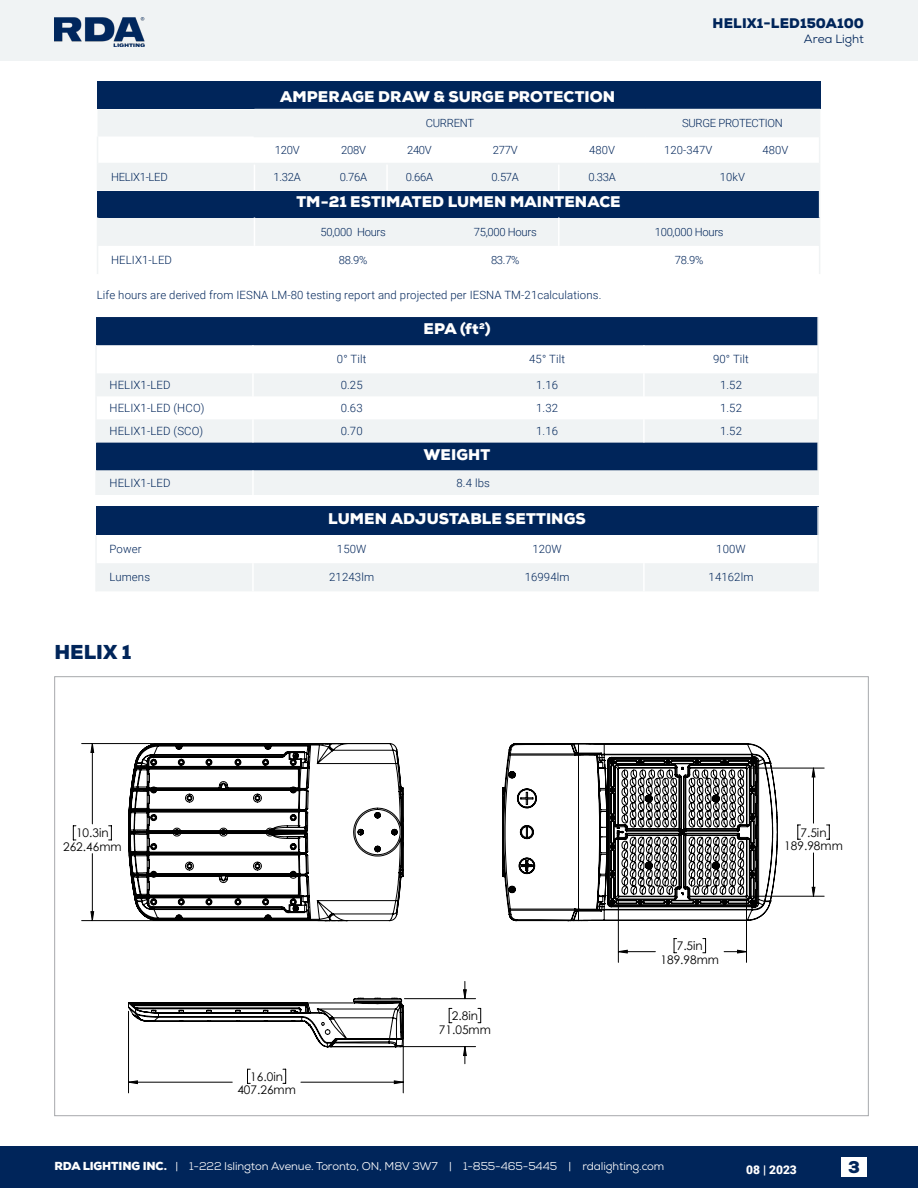
<style>
.page{position:relative;width:918px;height:1188px;background:#fff}
.page>*{position:absolute;margin:0;border:0;box-sizing:border-box;transform-origin:0 0}
.t1{font:900 19.5px "Nexa";color:#00255a}
.t2{font:900 16.5px "Nexa";color:#00255a}
.t3{font:900 15px "Nexa";letter-spacing:.005em;color:#fff}
.t4{font:900 13.5px "Nexa";letter-spacing:.005em;color:#00255a}
.t5{font:12px "Nexa";color:#00255a}
.t6{font:900 12px "Roboto";color:#fff}
.t7{font:11.85px/13.6px "Century Gothic";color:#000;text-align:center}
.t8{font:300 11.4px "Roboto";letter-spacing:.01em;color:#00255a}
.t9{font:300 11.25px "Roboto";letter-spacing:-.025em;color:#00255a}
.t10{font:11.25px "Nexa";letter-spacing:-.01em;color:#fff}
.s1{font-weight:900}
</style>
<div class="page">
<div style="left:0;top:1147px;width:918px;height:41px;background:#00255a"></div>
<div style="left:0;top:0;width:918px;height:60px;background:#f0f3f4"></div>
<img style="left:54px;top:18px;width:91px;height:29px">
<div style="left:841px;top:1158px;width:26px;height:19px;background:#fff"></div>
<div style="left:97px;top:82px;width:723px;height:27px;background:#00255a"></div>
<svg style="left:98px;top:110px;width:721px;height:136px;fill:#f0f3f4"></svg>
<div style="left:98px;top:191px;width:722px;height:27px;background:#00255a"></div>
<svg style="left:645px;top:110px;width:1px;height:26px"></svg>
<svg style="left:97px;top:137px;width:1px;height:53px"></svg>
<svg style="left:97px;top:218px;width:1px;height:56px"></svg>
<svg style="left:819px;top:110px;width:1px;height:164px"></svg>
<hr style="left:386px;top:137px;width:2px;height:26px;background:#fff">
<hr style="left:558px;top:137px;width:2px;height:26px;background:#fff">
<hr style="left:730px;top:137px;width:2px;height:26px;background:#fff">
<svg style="left:254px;top:137px;width:1px;height:54px"></svg>
<hr style="left:386px;top:164px;width:2px;height:27px;background:#fff">
<hr style="left:558px;top:164px;width:2px;height:27px;background:#fff">
<hr style="left:558px;top:218px;width:2px;height:28px;background:#fff">
<svg style="left:254px;top:218px;width:1px;height:28px"></svg>
<hr style="left:98px;top:163px;width:156px;height:1px;background:#f0f3f4">
<hr style="left:254px;top:163px;width:66px;height:1px;background:#f0f3f4">
<hr style="left:320px;top:163px;width:67px;height:1px;background:#f0f3f4">
<hr style="left:387px;top:163px;width:65px;height:1px;background:#f0f3f4">
<hr style="left:452px;top:163px;width:107px;height:1px;background:#f0f3f4">
<hr style="left:559px;top:163px;width:86px;height:1px;background:#f0f3f4">
<hr style="left:645px;top:163px;width:86px;height:1px;background:#f0f3f4">
<hr style="left:731px;top:163px;width:88px;height:1px;background:#f0f3f4">
<hr style="left:254px;top:109px;width:66px;height:1px;background:#f0f3f4">
<hr style="left:320px;top:109px;width:67px;height:1px;background:#f0f3f4">
<hr style="left:387px;top:109px;width:65px;height:1px;background:#f0f3f4">
<hr style="left:452px;top:109px;width:107px;height:1px;background:#f0f3f4">
<hr style="left:559px;top:109px;width:86px;height:1px;background:#f0f3f4">
<hr style="left:254px;top:136px;width:66px;height:1px;background:#f0f3f4">
<hr style="left:320px;top:136px;width:67px;height:1px;background:#f0f3f4">
<hr style="left:387px;top:136px;width:65px;height:1px;background:#f0f3f4">
<hr style="left:452px;top:136px;width:107px;height:1px;background:#f0f3f4">
<hr style="left:645px;top:109px;width:86px;height:1px;background:#f0f3f4">
<hr style="left:731px;top:109px;width:89px;height:1px;background:#f0f3f4">
<hr style="left:559px;top:136px;width:86px;height:1px;background:#f0f3f4">
<hr style="left:645px;top:136px;width:86px;height:1px;background:#f0f3f4">
<hr style="left:731px;top:136px;width:88px;height:1px;background:#f0f3f4">
<hr style="left:55px;top:1187px;width:813px;height:1px;background:#000">
<hr style="left:903px;top:677px;width:1px;height:439px;background:#000">
<svg style="left:73px;top:825px;width:3px;height:16px"></svg>
<hr style="left:82px;top:743px;width:260px;height:1px;background:#000">
<hr style="left:82px;top:920px;width:260px;height:1px;background:#000">
<hr style="left:128px;top:1011px;width:1px;height:82px;background:#000">
<hr style="left:403px;top:1011px;width:1px;height:82px;background:#000">
<svg style="left:827px;top:825px;width:3px;height:15px"></svg>
<hr style="left:750px;top:896px;width:74px;height:1px;background:#000">
<hr style="left:750px;top:768px;width:74px;height:1px;background:#000">
<svg style="left:91px;top:744px;width:724px;height:340px"></svg>
<div style="left:96px;top:507px;width:722px;height:28px;background:#00255a"></div>
<div style="left:97px;top:563px;width:720px;height:28px;background:#f0f3f4"></div>
<hr style="left:817px;top:507px;width:2px;height:28px;background:#f0f3f4">
<hr style="left:95px;top:535px;width:2px;height:28px;background:#f0f3f4">
<hr style="left:817px;top:535px;width:2px;height:28px;background:#f0f3f4">
<hr style="left:95px;top:563px;width:2px;height:28px;background:#f0f3f4">
<hr style="left:817px;top:563px;width:2px;height:28px;background:#f0f3f4">
<hr style="left:252px;top:563px;width:2px;height:28px;background:#fff">
<hr style="left:643px;top:563px;width:2px;height:28px;background:#fff">
<div style="left:96px;top:317px;width:721px;height:29px;background:#00255a"></div>
<svg style="left:96px;top:374px;width:721px;height:121px;fill:#f0f3f4"></svg>
<hr style="left:817px;top:317px;width:2px;height:28px;background:#f0f3f4">
<hr style="left:95px;top:345px;width:2px;height:28px;background:#f0f3f4">
<hr style="left:817px;top:345px;width:2px;height:28px;background:#f0f3f4">
<hr style="left:95px;top:373px;width:2px;height:23px;background:#f0f3f4">
<hr style="left:817px;top:373px;width:2px;height:23px;background:#f0f3f4">
<hr style="left:95px;top:396px;width:2px;height:23px;background:#f0f3f4">
<hr style="left:817px;top:396px;width:2px;height:23px;background:#f0f3f4">
<hr style="left:95px;top:419px;width:2px;height:23px;background:#f0f3f4">
<hr style="left:817px;top:419px;width:2px;height:23px;background:#f0f3f4">
<hr style="left:817px;top:442px;width:2px;height:29px;background:#f0f3f4">
<hr style="left:95px;top:471px;width:2px;height:24px;background:#f0f3f4">
<hr style="left:817px;top:471px;width:2px;height:24px;background:#f0f3f4">
<hr style="left:252px;top:345px;width:2px;height:28px;background:#fff">
<hr style="left:643px;top:345px;width:2px;height:28px;background:#fff">
<hr style="left:252px;top:373px;width:2px;height:23px;background:#fff">
<hr style="left:643px;top:373px;width:2px;height:23px;background:#fff">
<hr style="left:252px;top:396px;width:2px;height:23px;background:#fff">
<hr style="left:643px;top:396px;width:2px;height:23px;background:#fff">
<hr style="left:252px;top:419px;width:2px;height:23px;background:#fff">
<hr style="left:643px;top:419px;width:2px;height:23px;background:#fff">
<hr style="left:252px;top:471px;width:2px;height:24px;background:#fff">
<p class="t4" style="left:713px;top:14px;width:153px">HELIX1-LED150A100</p>
<p class="t5" style="left:804px;top:31px;width:62px">Area Light</p>
<h3 class="t3" style="left:280px;top:87px;width:337px">AMPERAGE DRAW &amp; SURGE PROTECTION</h3>
<p class="t9" style="left:426px;top:115px;width:50px">CURRENT</p>
<p class="t9" style="left:682px;top:115px;width:102px">SURGE PROTECTION</p>
<p class="t9" style="left:275px;top:142px;width:26px">120V</p>
<p class="t9" style="left:341px;top:142px;width:26px">208V</p>
<p class="t9" style="left:407px;top:142px;width:26px">240V</p>
<p class="t9" style="left:493px;top:142px;width:26px">277V</p>
<p class="t9" style="left:589px;top:142px;width:27px">480V</p>
<p class="t9" style="left:664px;top:142px;width:50px">120-347V</p>
<p class="t9" style="left:762px;top:142px;width:27px">480V</p>
<p class="t9" style="left:111px;top:169px;width:58px">HELIX1-LED</p>
<p class="t9" style="left:274px;top:169px;width:29px">1.32A</p>
<p class="t9" style="left:340px;top:169px;width:29px">0.76A</p>
<p class="t9" style="left:406px;top:169px;width:29px">0.66A</p>
<p class="t9" style="left:492px;top:169px;width:29px">0.57A</p>
<p class="t9" style="left:588px;top:169px;width:29px">0.33A</p>
<p class="t9" style="left:720px;top:169px;width:27px">10kV</p>
<h3 class="t3" style="left:296px;top:192px;width:326px">TM-21 ESTIMATED LUMEN MAINTENACE</h3>
<p class="t9" style="left:320px;top:224px;width:67px">50,000 Hours</p>
<p class="t9" style="left:474px;top:224px;width:64px">75,000 Hours</p>
<p class="t9" style="left:655px;top:224px;width:70px">100,000 Hours</p>
<p class="t8" style="left:111px;top:252px;width:63px">HELIX1-LED</p>
<p class="t9" style="left:339px;top:252px;width:30px">88.9%</p>
<p class="t9" style="left:491px;top:252px;width:30px">83.7%</p>
<p class="t9" style="left:675px;top:252px;width:30px">78.9%</p>
<p class="t8" style="left:97px;top:287px;width:506px">Life hours are derived from IESNA LM-80 testing report and projected per IESNA TM-21calculations.</p>
<h3 class="t3" style="left:423px;top:319px;width:69px">EPA (ft2)</h3>
<p class="t8" style="left:337px;top:351px;width:31px">0° Tilt</p>
<p class="t8" style="left:529px;top:351px;width:37px">45° Tilt</p>
<p class="t8" style="left:713px;top:351px;width:37px">90° Tilt</p>
<p class="t8" style="left:110px;top:377px;width:63px">HELIX1-LED</p>
<p class="t8" style="left:341px;top:377px;width:23px">0.25</p>
<p class="t8" style="left:536px;top:377px;width:23px">1.16</p>
<p class="t8" style="left:720px;top:377px;width:23px">1.52</p>
<p class="t8" style="left:110px;top:400px;width:97px">HELIX1-LED (HCO)</p>
<p class="t8" style="left:341px;top:400px;width:23px">0.63</p>
<p class="t8" style="left:536px;top:400px;width:23px">1.32</p>
<p class="t8" style="left:720px;top:400px;width:23px">1.52</p>
<p class="t8" style="left:110px;top:423px;width:95px">HELIX1-LED (SCO)</p>
<p class="t8" style="left:341px;top:423px;width:23px">0.70</p>
<p class="t8" style="left:536px;top:423px;width:23px">1.16</p>
<p class="t8" style="left:720px;top:423px;width:23px">1.52</p>
<h3 class="t3" style="left:424px;top:444px;width:68px">WEIGHT</h3>
<p class="t8" style="left:110px;top:475px;width:63px">HELIX1-LED</p>
<p class="t8" style="left:457px;top:475px;width:35px">8.4 lbs</p>
<h3 class="t3" style="left:328px;top:509px;width:259px">LUMEN ADJUSTABLE SETTINGS</h3>
<p class="t8" style="left:110px;top:541px;width:34px">Power</p>
<p class="t8" style="left:337px;top:541px;width:31px">150W</p>
<p class="t8" style="left:532px;top:541px;width:31px">120W</p>
<p class="t8" style="left:716px;top:541px;width:31px">100W</p>
<p class="t8" style="left:110px;top:569px;width:42px">Lumens</p>
<p class="t8" style="left:329px;top:569px;width:46px">21243lm</p>
<p class="t8" style="left:525px;top:569px;width:46px">16994lm</p>
<p class="t8" style="left:709px;top:569px;width:46px">14162lm</p>
<h1 class="t1" style="left:54px;top:639px;width:79px">HELIX 1</h1>
<p class="t7" style="left:63px;top:826px;width:60px">10.3in<br>262.46mm</p>
<p class="t7" style="left:237px;top:1069px;width:60px">16.0in<br>407.26mm</p>
<p class="t7" style="left:439px;top:1009px;width:53px">2.8in<br>71.05mm</p>
<p class="t7" style="left:661px;top:939px;width:60px">7.5in<br>189.98mm</p>
<p class="t7" style="left:784px;top:825px;width:60px">7.5in<br>189.98mm</p>
<p class="t10" style="left:54px;top:1159px;width:611px"><span class="s1">RDA LIGHTING INC.</span> | 1-222 Islington Avenue. Toronto, ON, M8V 3W7 | 1-855-465-5445 | rdalighting.com</p>
<p class="t6" style="left:746px;top:1161px;width:52px">08 | 2023</p>
<h2 class="t2" style="left:848px;top:1156px;width:13px">3</h2>
</div>
